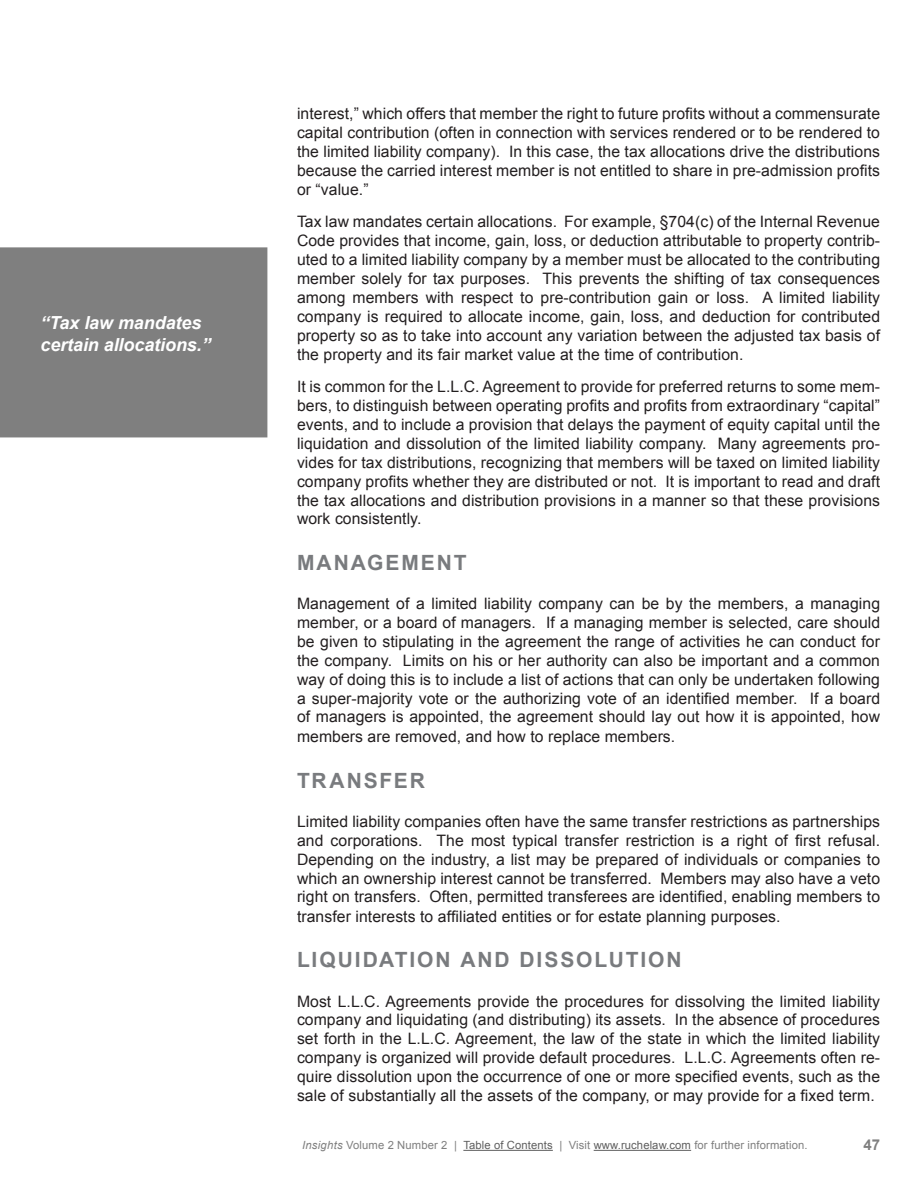
<style>
.page{position:relative;width:918px;height:1188px;background:#fff}
.page>*{position:absolute;margin:0;border:0;box-sizing:border-box;transform-origin:0 0}
.Subheading_1{font:700 21px "Arial";letter-spacing:.09em;color:#797b7e}
.Callout_Box_Text{font:italic 700 18px/21.6px "Arial";letter-spacing:-.005em;color:#fff}
.Body_Text{font:15.75px/18.9px "Arial";letter-spacing:.005em;color:#231f20;text-align:justify}
.t1{font:700 15px "Arial";color:#7f7f7f}
.t2{font:11.25px "Arial";letter-spacing:.01em;color:#7f7f7f}
.s1{font-style:italic}
.s2{color:#5f5f5f}
</style>
<div class="page">
<hr style="left:463px;top:1150px;width:90px;height:1px;background:#5f5f5f">
<hr style="left:594px;top:1150px;width:97px;height:1px;background:#5f5f5f">
<div style="left:0;top:247px;width:267px;height:190px;background:#7f7f7f"></div>
<p class="Callout_Box_Text" style="left:40px;top:313px;width:172px">“Tax law mandates certain allocations.”</p>
<p class="Body_Text" style="left:297px;top:105px;width:585px">interest,” which offers that member the right to future profits without a commensurate capital contribution (often in connection with services rendered or to be rendered to the limited liability company). In this case, the tax allocations drive the distributions because the carried interest member is not entitled to share in pre-admission profits or “value.”</p>
<p class="Body_Text" style="left:297px;top:213px;width:585px">Tax law mandates certain allocations. For example, §704(c) of the Internal Revenue Code provides that income, gain, loss, or deduction attributable to property contrib&shy;uted to a limited liability company by a member must be allocated to the contributing member solely for tax purposes. This prevents the shifting of tax consequences among members with respect to pre-contribution gain or loss. A limited liability company is required to allocate income, gain, loss, and deduction for contributed property so as to take into account any variation between the adjusted tax basis of the property and its fair market value at the time of contribution.</p>
<p class="Body_Text" style="left:297px;top:377px;width:585px">It is common for the L.L.C. Agreement to provide for preferred returns to some mem&shy;bers, to distinguish between operating profits and profits from extraordinary “capital” events, and to include a provision that delays the payment of equity capital until the liquidation and dissolution of the limited liability company. Many agreements pro&shy;vides for tax distributions, recognizing that members will be taxed on limited liability company profits whether they are distributed or not. It is important to read and draft the tax allocations and distribution provisions in a manner so that these provisions work consistently.</p>
<p class="Subheading_1" style="left:297px;top:549px;width:171px">MANAGEMENT</p>
<p class="Body_Text" style="left:297px;top:594px;width:585px">Management of a limited liability company can be by the members, a managing member, or a board of managers. If a managing member is selected, care should be given to stipulating in the agreement the range of activities he can conduct for the company. Limits on his or her authority can also be important and a common way of doing this is to include a list of actions that can only be undertaken following a super-majority vote or the authorizing vote of an identified member. If a board of managers is appointed, the agreement should lay out how it is appointed, how members are removed, and how to replace members.</p>
<p class="Subheading_1" style="left:297px;top:766px;width:130px">TRANSFER</p>
<p class="Body_Text" style="left:297px;top:812px;width:585px">Limited liability companies often have the same transfer restrictions as partnerships and corporations. The most typical transfer restriction is a right of first refusal.<br>Depending on the industry, a list may be prepared of individuals or companies to which an ownership interest cannot be transferred. Members may also have a veto right on transfers. Often, permitted transferees are identified, enabling members to transfer interests to affiliated entities or for estate planning purposes.</p>
<p class="Subheading_1" style="left:297px;top:946px;width:386px">LIQUIDATION AND DISSOLUTION</p>
<p class="Body_Text" style="left:297px;top:992px;width:585px">Most L.L.C. Agreements provide the procedures for dissolving the limited liability company and liquidating (and distributing) its assets. In the absence of procedures set forth in the L.L.C. Agreement, the law of the state in which the limited liability company is organized will provide default procedures. L.L.C. Agreements often re&shy;quire dissolution upon the occurrence of one or more specified events, such as the sale of substantially all the assets of the company, or may provide for a fixed term.</p>
<p class="t2" style="left:302px;top:1138px;width:507px"><span class="s1">Insights</span> Volume 2 Number 2 | <span class="s2">Table of Contents</span> | Visit <span class="s2">www.ruchelaw.com</span> for further information.</p>
<p class="t1" style="left:863px;top:1135px;width:18px">47</p>
</div>
